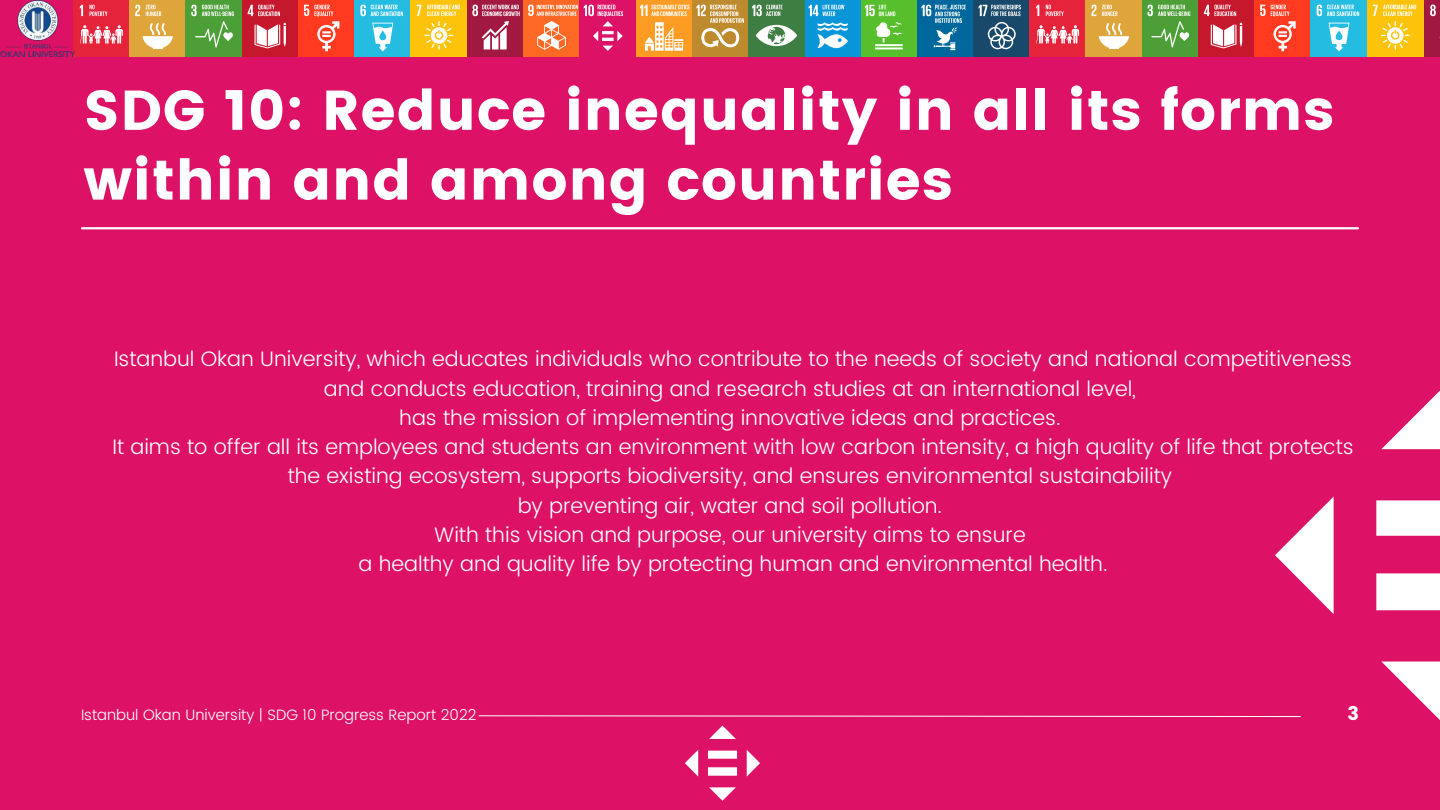
<style>
.page{position:relative;width:1440px;height:810px;background:#dd1266}
.page>*{position:absolute;margin:0;border:0;box-sizing:border-box;transform-origin:0 0}
.t1{font:56px/69.8px "Poppins";letter-spacing:.015em;color:#fff}
.t2{font:300 21px/29.2px "Poppins";color:#fff;text-align:center}
.t3{font:19px "Poppins";color:#fff}
.t4{font:300 15px "Poppins";color:#fff}
</style>
<div class="page">
<hr style="left:82px;top:227px;width:1276px;height:2px;background:#fff">
<svg style="left:1275px;top:391px;width:165px;height:329px"></svg>
<svg style="left:685px;top:726px;width:75px;height:75px"></svg>
<svg style="left:478px;top:715px;width:823px;height:2px;background:#ed88b2"></svg>
<div style="left:73px;top:0;width:57px;height:56px;background:#e5233b"></div>
<svg style="left:80px;top:5px;width:43px;height:39px"></svg>
<div style="left:130px;top:0;width:56px;height:56px;background:#dda53a"></div>
<svg style="left:135px;top:5px;width:5px;height:11px"></svg>
<svg style="left:142px;top:23px;width:31px;height:26px"></svg>
<svg style="left:146px;top:5px;width:15px;height:11px"></svg>
<div style="left:186px;top:0;width:56px;height:56px;background:#4c9e37"></div>
<svg style="left:191px;top:5px;width:43px;height:43px"></svg>
<div style="left:242px;top:0;width:56px;height:56px;background:#c5182d"></div>
<svg style="left:255px;top:23px;width:31px;height:25px"></svg>
<svg style="left:248px;top:5px;width:32px;height:11px"></svg>
<div style="left:298px;top:0;width:57px;height:56px;background:#ff3a20"></div>
<svg style="left:304px;top:5px;width:35px;height:46px"></svg>
<div style="left:355px;top:0;width:56px;height:56px;background:#25bce2"></div>
<svg style="left:360px;top:5px;width:43px;height:46px"></svg>
<div style="left:411px;top:0;width:56px;height:56px;background:#fcc30a"></div>
<svg style="left:417px;top:5px;width:43px;height:45px"></svg>
<div style="left:467px;top:0;width:56px;height:56px;background:#a11841"></div>
<svg style="left:472px;top:5px;width:48px;height:45px"></svg>
<div style="left:523px;top:0;width:57px;height:56px;background:#fd6924"></div>
<svg style="left:528px;top:5px;width:50px;height:45px"></svg>
<svg style="left:584px;top:5px;width:39px;height:46px"></svg>
<div style="left:636px;top:0;width:56px;height:56px;background:#fd9c23"></div>
<svg style="left:645px;top:22px;width:38px;height:29px"></svg>
<svg style="left:640px;top:5px;width:50px;height:11px"></svg>
<div style="left:692px;top:0;width:56px;height:56px;background:#be8a2e"></div>
<svg style="left:696px;top:5px;width:48px;height:42px"></svg>
<div style="left:861px;top:0;width:56px;height:56px;background:#56bf2b"></div>
<svg style="left:875px;top:22px;width:28px;height:27px"></svg>
<svg style="left:865px;top:5px;width:30px;height:11px"></svg>
<div style="left:805px;top:0;width:56px;height:56px;background:#0996d9"></div>
<svg style="left:809px;top:5px;width:39px;height:43px"></svg>
<div style="left:748px;top:0;width:57px;height:56px;background:#3f7e43"></div>
<svg style="left:752px;top:5px;width:45px;height:41px"></svg>
<div style="left:917px;top:0;width:56px;height:56px;background:#00679c"></div>
<svg style="left:921px;top:5px;width:45px;height:45px"></svg>
<div style="left:973px;top:0;width:57px;height:56px;background:#18486a"></div>
<svg style="left:978px;top:5px;width:43px;height:44px"></svg>
<img style="left:1px;top:0;width:73px;height:56px">
<div style="left:1030px;top:0;width:56px;height:56px;background:#e5233b"></div>
<svg style="left:1036px;top:5px;width:43px;height:39px"></svg>
<div style="left:1086px;top:0;width:56px;height:56px;background:#dda53a"></div>
<svg style="left:1091px;top:5px;width:5px;height:11px"></svg>
<svg style="left:1099px;top:23px;width:30px;height:26px"></svg>
<svg style="left:1102px;top:5px;width:16px;height:11px"></svg>
<div style="left:1142px;top:0;width:56px;height:56px;background:#4c9e37"></div>
<svg style="left:1148px;top:5px;width:42px;height:43px"></svg>
<div style="left:1198px;top:0;width:57px;height:56px;background:#c5182d"></div>
<svg style="left:1211px;top:23px;width:31px;height:25px"></svg>
<svg style="left:1204px;top:5px;width:32px;height:11px"></svg>
<div style="left:1255px;top:0;width:56px;height:56px;background:#ff3a20"></div>
<svg style="left:1260px;top:5px;width:36px;height:46px"></svg>
<div style="left:1311px;top:0;width:56px;height:56px;background:#25bce2"></div>
<svg style="left:1317px;top:5px;width:42px;height:46px"></svg>
<div style="left:1367px;top:0;width:56px;height:56px;background:#fcc30a"></div>
<svg style="left:1373px;top:5px;width:43px;height:45px"></svg>
<div style="left:1425px;top:0;width:15px;height:56px;background:#a11841"></div>
<svg style="left:1430px;top:5px;width:10px;height:33px"></svg>
<h1 class="t1" style="left:83px;top:76px;width:1252px">SDG 10: Reduce inequality in all its forms within and among countries</h1>
<p class="t2" style="left:112px;top:345px;width:1243px">Istanbul Okan University, which educates individuals who contribute to the needs of society and national competitiveness and conducts education, training and research studies at an international level,<br>has the mission of implementing innovative ideas and practices.<br>It aims to offer all its employees and students an environment with low carbon intensity, a high quality of life that protects the existing ecosystem, supports biodiversity, and ensures environmental sustainability<br>by preventing air, water and soil pollution.<br>With this vision and purpose, our university aims to ensure<br>a healthy and quality life by protecting human and environmental health.</p>
<p class="t4" style="left:81px;top:704px;width:397px">Istanbul Okan University | SDG 10 Progress Report 2022</p>
<p class="t3" style="left:1348px;top:703px;width:13px">3</p>
</div>
